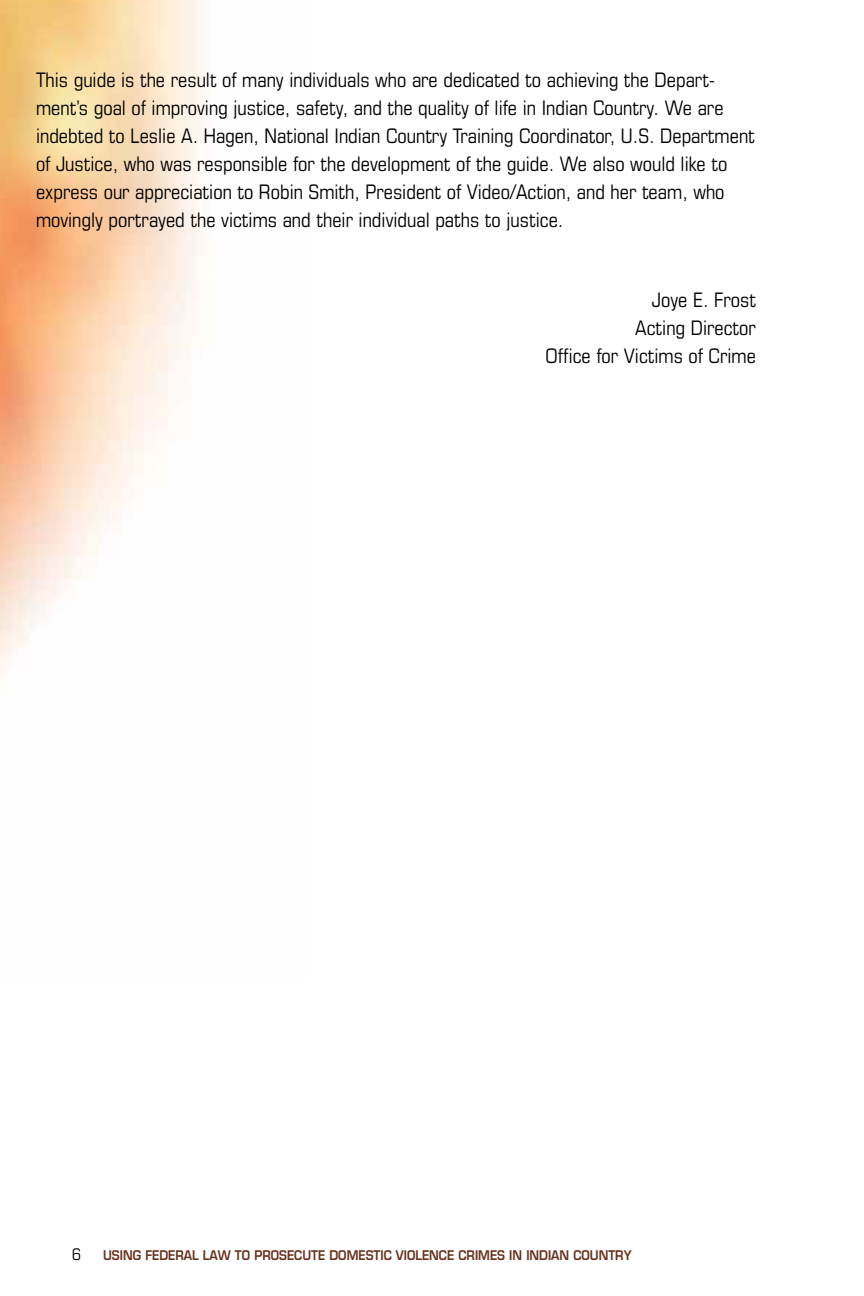
<style>
.page{position:relative;width:864px;height:1296px;background:#fff}
.page>*{position:absolute;margin:0;border:0;box-sizing:border-box;transform-origin:0 0}
.t1{font:condensed 20px/28px "Eurostile LT Std";color:#000}
.t2{font:condensed 16px "Eurostile LT Std";color:#000}
.t3{font:600 13px "Eurostile LT Std";color:#69321f;scale:.9 1}
</style>
<div class="page">
<img style="left:0;top:0;width:206px;height:673px">
<p class="t1" style="left:36px;top:66px;width:720px">This guide is the result of many individuals who are dedicated to achieving the Depart&shy;ment’s goal of improving justice, safety, and the quality of life in Indian Country. We are indebted to Leslie A. Hagen, National Indian Country Training Coordinator, U.S. Department of Justice, who was responsible for the development of the guide. We also would like to express our appreciation to Robin Smith, President of Video/Action, and her team, who movingly portrayed the victims and their individual paths to justice.</p>
<p class="t1" style="left:546px;top:286px;width:212px;text-align:right">Joye E. Frost<br>Acting Director<br>Office for Victims of Crime</p>
<p class="t2" style="left:72px;top:1245px;width:10px">6</p>
<p class="t3" style="left:103px;top:1247px;width:589px">USING FEDERAL LAW TO PROSECUTE DOMESTIC VIOLENCE CRIMES IN INDIAN COUNTRY</p>
</div>
